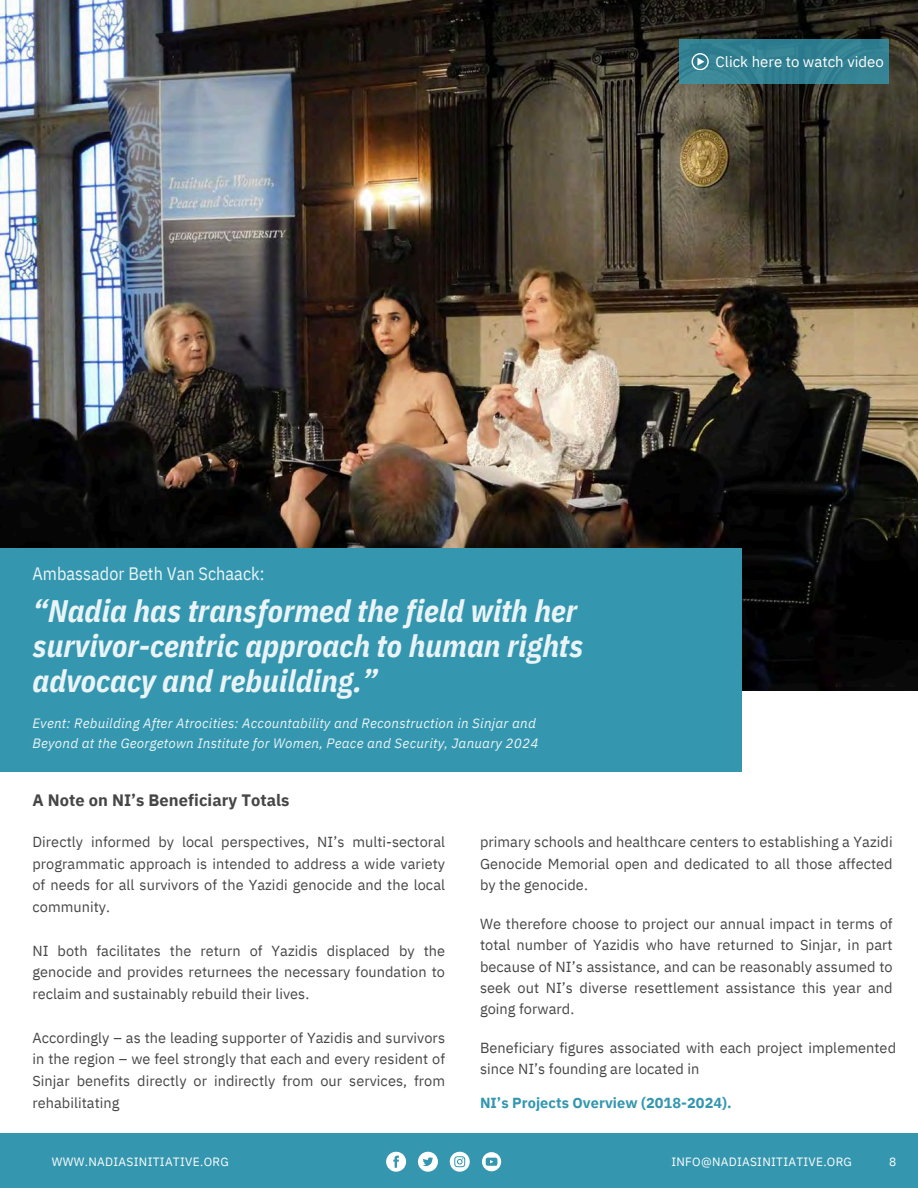
<style>
.page{position:relative;width:918px;height:1188px;background:#fff}
.page>*{position:absolute;margin:0;border:0;box-sizing:border-box;transform-origin:0 0}
.t1{font:italic 700 31.05px/34.8px "IBM Plex Sans Cond";color:#fff}
.t2{font:18px "IBM Plex Sans Cond";color:#fff}
.t3{font:700 16.5px "IBM Plex Sans";letter-spacing:.005em;color:#464646}
.t4{font:15px "IBM Plex Sans";color:#fff}
.t5{font:14.55px/21.8px "IBM Plex Sans";letter-spacing:.005em;color:#464646;text-align:justify}
.t6{font:700 14.55px "IBM Plex Sans";letter-spacing:.005em;color:#3497af}
.t7{font:italic 13.5px/20.2px "IBM Plex Sans";letter-spacing:.015em;color:#fff}
.t8{font:12px "IBM Plex Sans";letter-spacing:.025em;color:#fff}
</style>
<div class="page">
<img style="left:0;top:0;width:918px;height:691px">
<div style="left:0;top:548px;width:741px;height:223px;background:#3497af"></div>
<div style="left:679px;top:40px;width:210px;height:44px;background:#338192"></div>
<svg style="left:692px;top:53px;width:16px;height:17px"></svg>
<div style="left:0;top:1134px;width:918px;height:54px;background:#3497af"></div>
<svg style="left:386px;top:1152px;width:20px;height:20px"></svg>
<svg style="left:450px;top:1152px;width:20px;height:20px"></svg>
<svg style="left:418px;top:1152px;width:20px;height:20px"></svg>
<svg style="left:482px;top:1152px;width:19px;height:19px"></svg>
<h5 class="t4" style="left:716px;top:52px;width:170px">Click here to watch video</h5>
<p class="t2" style="left:32px;top:562px;width:234px">Ambassador Beth Van Schaack:</p>
<h1 class="t1" style="left:32px;top:593px;width:552px">“Nadia has transformed the field with her survivor-centric approach to human rights advocacy and rebuilding.”</h1>
<p class="t7" style="left:32px;top:713px;width:508px">Event: Rebuilding After Atrocities: Accountability and Reconstruction in Sinjar and<br>Beyond at the Georgetown Institute for Women, Peace and Security, January 2024</p>
<h1 class="t3" style="left:32px;top:790px;width:259px">A Note on NI’s Beneficiary Totals</h1>
<h5 class="t5" style="left:32px;top:830px;width:414px">Directly informed by local perspectives, NI’s multi-sectoral programmatic approach is intended to address a wide variety of needs for all survivors of the Yazidi genocide and the local community.</h5>
<h2 class="t5" style="left:32px;top:939px;width:414px">NI both facilitates the return of Yazidis displaced by the genocide and provides returnees the necessary foundation to reclaim and sustainably rebuild their lives.</h2>
<h5 class="t5" style="left:32px;top:1026px;width:414px">Accordingly – as the leading supporter of Yazidis and survivors in the region – we feel strongly that each and every resident of Sinjar benefits directly or indirectly from our services, from rehabilitating</h5>
<h5 class="t5" style="left:480px;top:830px;width:414px">primary schools and healthcare centers to establishing a Yazidi Genocide Memorial open and dedicated to all those affected by the genocide.</h5>
<h5 class="t5" style="left:480px;top:913px;width:414px;line-height:21.3px">We therefore choose to project our annual impact in terms of total number of Yazidis who have returned to Sinjar, in part because of NI’s assistance, and can be reasonably assumed to seek out NI’s diverse resettlement assistance this year and going forward.</h5>
<h5 class="t5" style="left:480px;top:1037px;width:418px;line-height:21.3px">Beneficiary figures associated with each project implemented since NI’s founding are located in</h5>
<h5 class="t6" style="left:480px;top:1093px;width:253px">NI’s Projects Overview (2018-2024).</h5>
<p class="t8" style="left:52px;top:1154px;width:178px">WWW.NADIASINITIATIVE.ORG</p>
<h3 class="t8" style="left:671px;top:1154px;width:182px">INFO@NADIASINITIATIVE.ORG</h3>
<h5 class="t8" style="left:889px;top:1153px;width:9px">8</h5>
</div>
